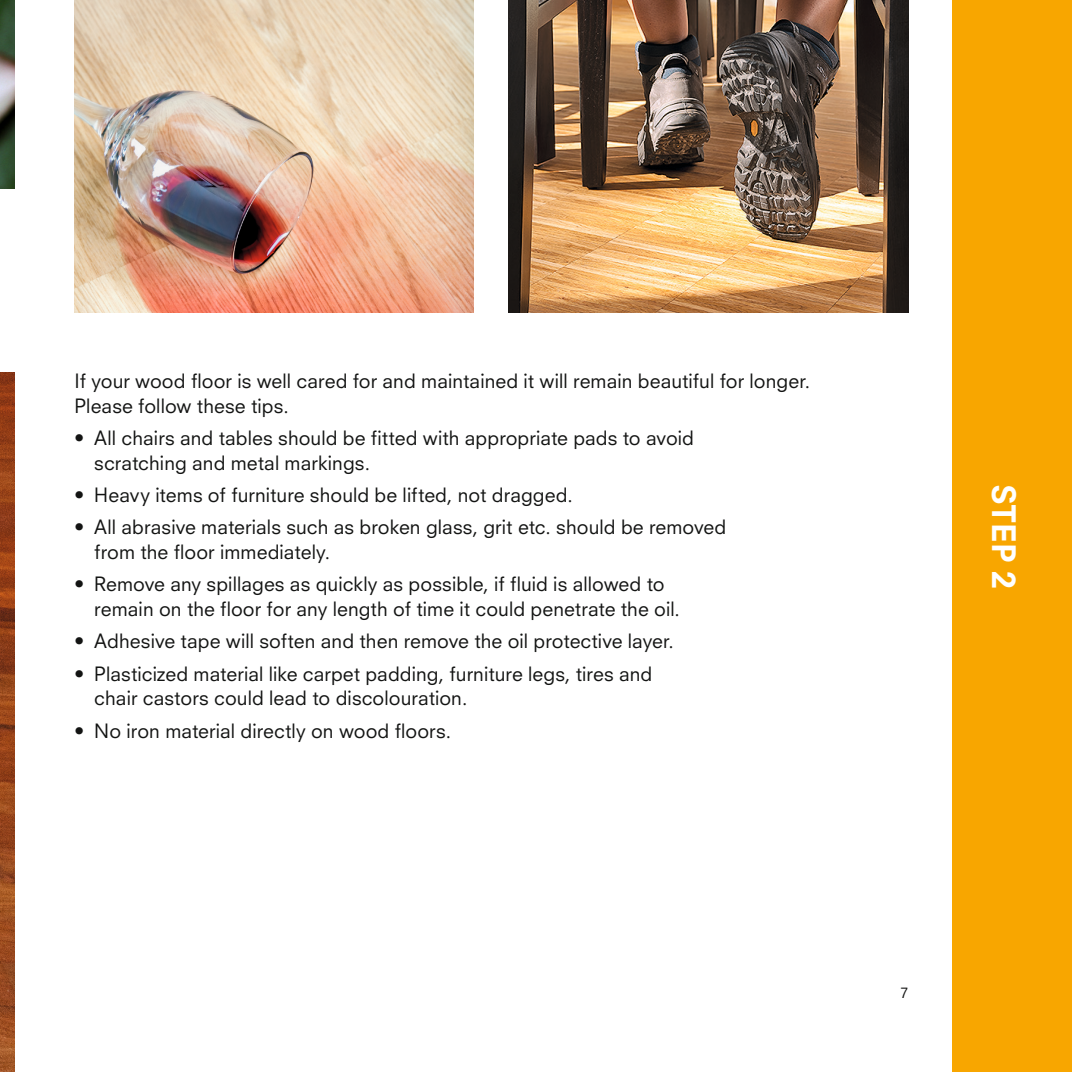
<style>
.page{position:relative;width:1072px;height:1072px;background:#fff}
.page>*{position:absolute;margin:0;border:0;box-sizing:border-box;transform-origin:0 0}
.t1{font:800 31.5px "Neuzeit S";color:#fff}
.t2{font:19.25px/24.8px "Neuzeit S";letter-spacing:.005em;color:#131413}
.t3{font:14px "Neuzeit S";color:#131413}
</style>
<div class="page">
<div style="left:952px;top:0;width:119px;height:1071px;background:#f8a600"></div>
<img style="left:74px;top:0;width:400px;height:313px">
<img style="left:508px;top:0;width:400px;height:313px">
<img style="left:0;top:0;width:15px;height:189px">
<img style="left:0;top:372px;width:15px;height:699px">
<p class="t2" style="left:74px;top:368px;width:737px">If your wood floor is well cared for and maintained it will remain beautiful for longer.<br>Please follow these tips.</p>
<p class="t2" style="left:94px;top:425px;width:601px;text-indent:-20px">• All chairs and tables should be fitted with appropriate pads to avoid scratching and metal markings.</p>
<p class="t2" style="left:74px;top:482px;width:500px">• Heavy items of furniture should be lifted, not dragged.</p>
<p class="t2" style="left:94px;top:514px;width:633px;text-indent:-20px">• All abrasive materials such as broken glass, grit etc. should be removed from the floor immediately.</p>
<p class="t2" style="left:94px;top:571px;width:587px;text-indent:-20px">• Remove any spillages as quickly as possible, if fluid is allowed to remain on the floor for any length of time it could penetrate the oil.</p>
<p class="t2" style="left:74px;top:628px;width:601px">• Adhesive tape will soften and then remove the oil protective layer.</p>
<p class="t2" style="left:94px;top:661px;width:559px;text-indent:-20px">• Plasticized material like carpet padding, furniture legs, tires and chair castors could lead to discolouration.</p>
<p class="t2" style="left:74px;top:718px;width:378px">• No iron material directly on wood floors.</p>
<h1 class="t1" style="left:1023px;top:483px;width:106px;rotate:90deg">STEP 2</h1>
<p class="t3" style="left:900px;top:983px;width:9px">7</p>
</div>
